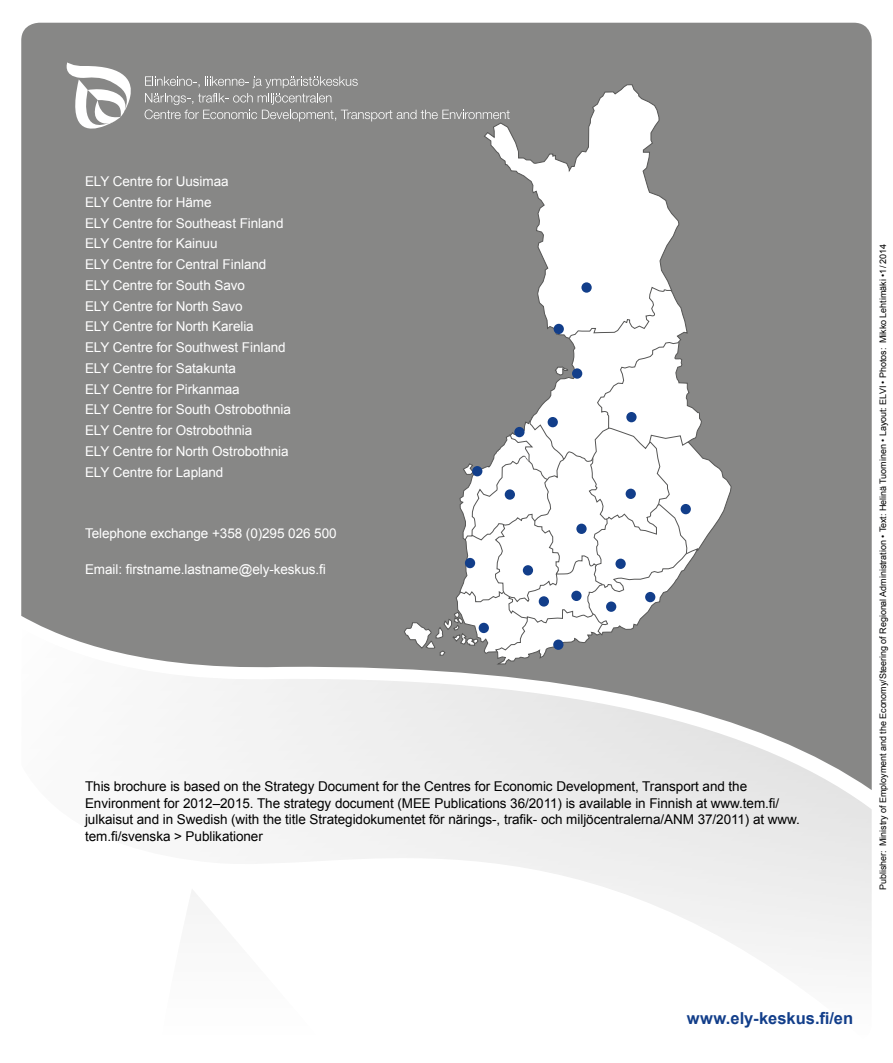
<style>
.page{position:relative;width:893px;height:1063px;background:#fff}
.page>*{position:absolute;margin:0;border:0;box-sizing:border-box;transform-origin:0 0}
.t1{font:700 16.5px "Arial";color:#123e8a}
.t2{font:13.5px/20.7px "Arial";letter-spacing:-.005em;color:#fff}
.t3{font:13.5px/16.5px "Arial";letter-spacing:-.005em;color:#000}
.t4{font:9px "Arial";letter-spacing:-.005em;color:#000}
</style>
<div class="page">
<div style="left:21px;top:23px;width:851px;height:600px;background:#878786"></div>
<svg style="left:35px;top:623px;width:837px;height:338px;fill:#efefef"></svg>
<svg style="left:135px;top:888px;width:708px;height:73px"></svg>
<svg style="left:483px;top:84px;width:197px;height:199px"></svg>
<svg style="left:404px;top:283px;width:328px;height:382px"></svg>
<div style="left:581px;top:282px;width:11px;height:11px;background:#123e8a;border-radius:50%"></div>
<div style="left:572px;top:368px;width:10px;height:11px;background:#123e8a;border-radius:50%"></div>
<div style="left:681px;top:504px;width:10px;height:10px;background:#123e8a;border-radius:50%"></div>
<div style="left:472px;top:466px;width:10px;height:10px;background:#123e8a;border-radius:50%"></div>
<div style="left:505px;top:489px;width:10px;height:11px;background:#123e8a;border-radius:50%"></div>
<div style="left:626px;top:489px;width:10px;height:10px;background:#123e8a;border-radius:50%"></div>
<div style="left:576px;top:524px;width:11px;height:10px;background:#123e8a;border-radius:50%"></div>
<div style="left:606px;top:602px;width:10px;height:10px;background:#123e8a;border-radius:50%"></div>
<div style="left:626px;top:412px;width:11px;height:10px;background:#123e8a;border-radius:50%"></div>
<div style="left:615px;top:559px;width:11px;height:10px;background:#123e8a;border-radius:50%"></div>
<div style="left:571px;top:591px;width:11px;height:10px;background:#123e8a;border-radius:50%"></div>
<div style="left:523px;top:565px;width:10px;height:11px;background:#123e8a;border-radius:50%"></div>
<div style="left:465px;top:558px;width:10px;height:10px;background:#123e8a;border-radius:50%"></div>
<div style="left:553px;top:640px;width:10px;height:10px;background:#123e8a;border-radius:50%"></div>
<div style="left:479px;top:623px;width:10px;height:10px;background:#123e8a;border-radius:50%"></div>
<div style="left:554px;top:324px;width:10px;height:10px;background:#123e8a;border-radius:50%"></div>
<div style="left:548px;top:417px;width:10px;height:10px;background:#123e8a;border-radius:50%"></div>
<div style="left:514px;top:427px;width:11px;height:10px;background:#123e8a;border-radius:50%"></div>
<div style="left:645px;top:592px;width:10px;height:10px;background:#123e8a;border-radius:50%"></div>
<div style="left:539px;top:596px;width:10px;height:11px;background:#123e8a;border-radius:50%"></div>
<svg style="left:145px;top:76px;width:365px;height:46px;background:#929292"></svg>
<svg style="left:62px;top:62px;width:71px;height:71px"></svg>
<p class="t2" style="left:85px;top:171px;width:207px">ELY Centre for Uusimaa<br>ELY Centre for Häme<br>ELY Centre for Southeast Finland<br>ELY Centre for Kainuu<br>ELY Centre for Central Finland<br>ELY Centre for South Savo<br>ELY Centre for North Savo<br>ELY Centre for North Karelia<br>ELY Centre for Southwest Finland<br>ELY Centre for Satakunta<br>ELY Centre for Pirkanmaa<br>ELY Centre for South Ostrobothnia<br>ELY Centre for Ostrobothnia<br>ELY Centre for North Ostrobothnia<br>ELY Centre for Lapland</p>
<p class="t2" style="left:85px;top:523px;width:253px">Telephone exchange +358 (0)295 026 500</p>
<p class="t2" style="left:85px;top:559px;width:242px">Email: firstname.lastname@ely-keskus.fi</p>
<p class="t3" style="left:85px;top:779px;width:716px">This brochure is based on the Strategy Document for the Centres for Economic Development, Transport and the Environment for 2012–2015. The strategy document (MEE Publications 36/2011) is available in Finnish at www.tem.fi/ julkaisut and in Swedish (with the title Strategidokumentet för närings-, trafik- och miljöcentralerna/ANM 37/2011) at www. tem.fi/svenska &gt; Publikationer</p>
<p class="t4" style="left:877px;top:890px;width:647px;rotate:-90deg">Publisher: Ministry of Employment and the Economy/Steering of Regional Administration • Text: Helinä Tuominen • Layout: ELVI • Photos: Mikko Lehtimäki •1/2014</p>
<p class="t1" style="left:687px;top:1008px;width:168px">www.ely-keskus.fi/en</p>
</div>
